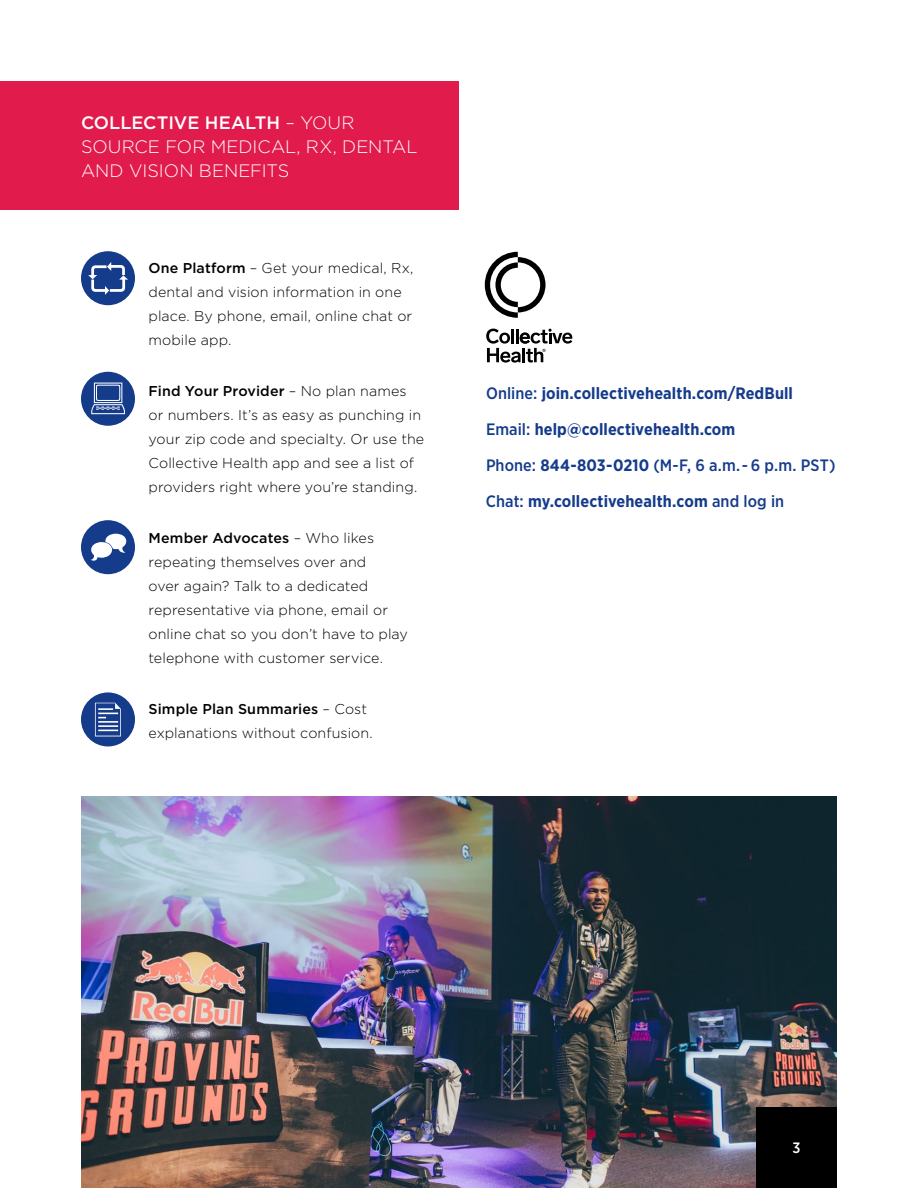
<style>
.page{position:relative;width:918px;height:1188px;background:#fff}
.page>*{position:absolute;margin:0;border:0;box-sizing:border-box;transform-origin:0 0}
.t1{font:300 18px/24px "Gotham";color:#fff}
.t2{font:700 16.5px/36px "Gotham Narrow";letter-spacing:.005em;color:#153b8b}
.t3{font:500 15px "Gotham Narrow";color:#fff}
.t4{font:300 14.25px/24px "Gotham";letter-spacing:.005em;color:#000}
.s1{font-weight:500}
</style>
<div class="page">
<img style="left:81px;top:796px;width:756px;height:392px">
<div style="left:756px;top:1107px;width:81px;height:81px;background:#000"></div>
<div style="left:81px;top:372px;width:54px;height:54px;background:#153b8b;border-radius:50%"></div>
<svg style="left:91px;top:383px;width:34px;height:31px"></svg>
<div style="left:81px;top:251px;width:54px;height:54px;background:#153b8b;border-radius:50%"></div>
<svg style="left:88px;top:262px;width:40px;height:33px"></svg>
<div style="left:81px;top:520px;width:54px;height:54px;background:#153b8b;border-radius:50%"></div>
<svg style="left:91px;top:534px;width:35px;height:27px"></svg>
<div style="left:81px;top:692px;width:54px;height:54px;background:#153b8b;border-radius:50%"></div>
<svg style="left:95px;top:703px;width:26px;height:33px"></svg>
<svg style="left:486px;top:329px;width:86px;height:34px"></svg>
<svg style="left:485px;top:252px;width:61px;height:66px"></svg>
<div style="left:0;top:81px;width:459px;height:128px;background:#e21b4d"></div>
<p class="t1" style="left:81px;top:110px;width:338px"><span class="s1">COLLECTIVE HEALTH</span> – YOUR<br>SOURCE FOR MEDICAL, RX, DENTAL<br>AND VISION BENEFITS</p>
<p class="t4" style="left:148px;top:256px;width:266px"><span class="s1">One Platform</span> – Get your medical, Rx, dental and vision information in one place. By phone, email, online chat or mobile app.</p>
<p class="t4" style="left:148px;top:379px;width:277px"><span class="s1">Find Your Provider</span> – No plan names or numbers. It’s as easy as punching in your zip code and specialty. Or use the Collective Health app and see a list of providers right where you’re standing.</p>
<p class="t4" style="left:148px;top:526px;width:261px"><span class="s1">Member Advocates</span> – Who likes repeating themselves over and<br>over again? Talk to a dedicated representative via phone, email or online chat so you don’t have to play telephone with customer service.</p>
<p class="t4" style="left:148px;top:697px;width:226px"><span class="s1">Simple Plan Summaries</span> – Cost explanations without confusion.</p>
<p class="t2" style="left:486px;top:375px;width:351px"><span class="s1">Online:</span> join.collectivehealth.com/RedBull <span class="s1">Email:</span> help@collectivehealth.com<br><span class="s1">Phone:</span> 844-803-0210 <span class="s1">(M-F, 6 a.m.- 6 p.m. PST)<br>Chat:</span> my.collectivehealth.com <span class="s1">and log in</span></p>
<p class="t3" style="left:793px;top:1139px;width:9px">3</p>
</div>
